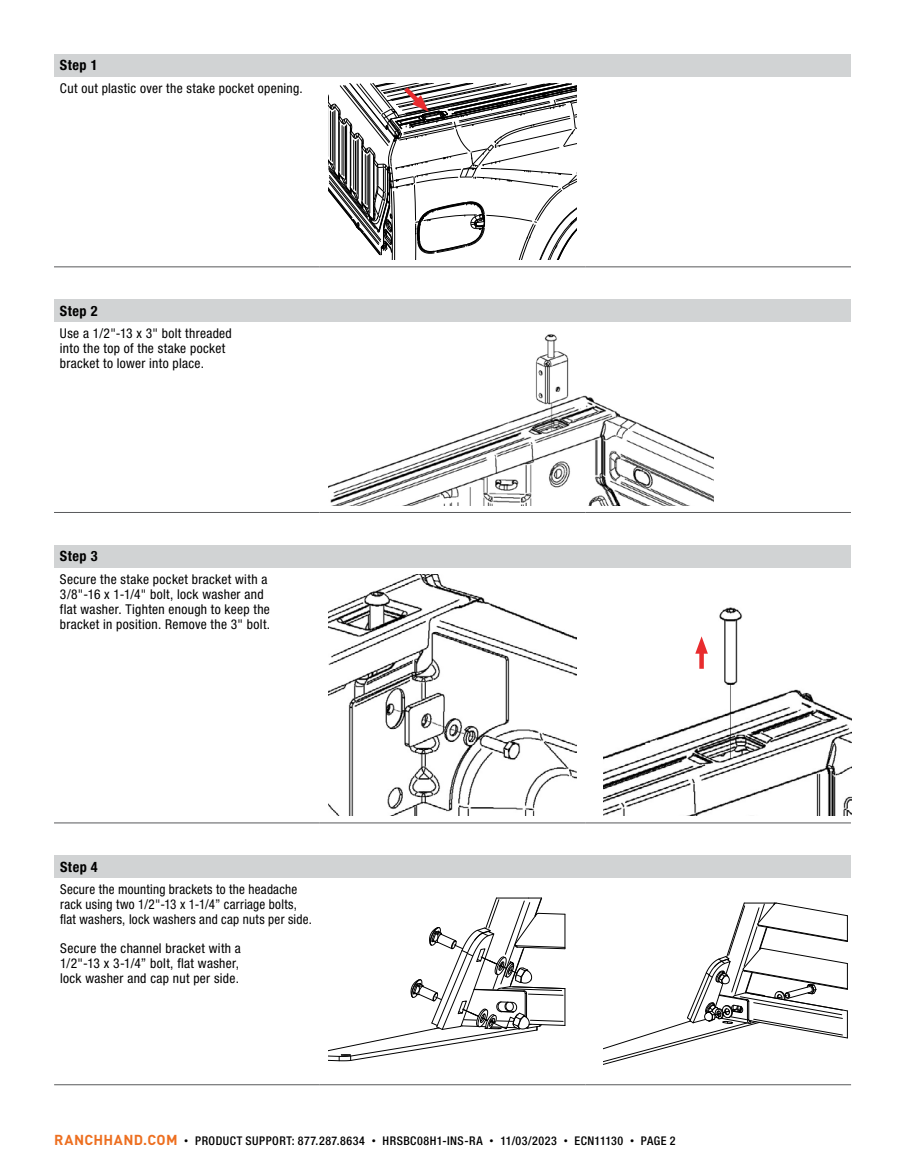
<style>
.page{position:relative;width:905px;height:1175px;background:#fff}
.page>*{position:absolute;margin:0;border:0;box-sizing:border-box;transform-origin:0 0}
.t1{font:700 condensed 14.25px "Helvetica Neue LT Std";letter-spacing:.035em;color:#000}
.t2{font:condensed 13.5px/15px "Helvetica Neue LT Std";letter-spacing:.025em;color:#000}
.t3{font:500 condensed 12px "Helvetica Neue LT Std";letter-spacing:.04em;color:#000}
.s1{font-family:"DINOT";font-weight:700;font-stretch:normal;font-size:14.25px;color:#ed6f20}
.s2{font-family:"DINOT";font-weight:400;font-stretch:normal;font-size:9px}
</style>
<div class="page">
<div style="left:54px;top:54px;width:796px;height:22px;background:#d1d3d4"></div>
<hr style="left:54px;top:266px;width:266px;height:1px;background:#58595b">
<hr style="left:320px;top:266px;width:265px;height:1px;background:#58595b">
<hr style="left:585px;top:266px;width:265px;height:1px;background:#58595b">
<div style="left:54px;top:545px;width:796px;height:22px;background:#d1d3d4"></div>
<hr style="left:54px;top:822px;width:266px;height:1px;background:#58595b">
<hr style="left:320px;top:822px;width:265px;height:1px;background:#58595b">
<hr style="left:585px;top:822px;width:265px;height:1px;background:#58595b">
<img style="left:329px;top:574px;width:247px;height:242px">
<img style="left:603px;top:607px;width:248px;height:209px">
<div style="left:54px;top:300px;width:796px;height:22px;background:#d1d3d4"></div>
<hr style="left:54px;top:512px;width:266px;height:1px;background:#58595b">
<hr style="left:320px;top:512px;width:265px;height:1px;background:#58595b">
<hr style="left:585px;top:512px;width:265px;height:1px;background:#58595b">
<img style="left:329px;top:334px;width:384px;height:171px">
<div style="left:54px;top:855px;width:797px;height:22px;background:#d1d3d4"></div>
<hr style="left:54px;top:1084px;width:266px;height:1px;background:#58595b">
<hr style="left:320px;top:1084px;width:265px;height:1px;background:#58595b">
<hr style="left:585px;top:1084px;width:266px;height:1px;background:#58595b">
<svg style="left:329px;top:897px;width:236px;height:164px"></svg>
<svg style="left:603px;top:902px;width:245px;height:163px"></svg>
<div style="left:679px;top:614px;width:38px;height:74px;background:#fff"></div>
<svg style="left:699px;top:653px;width:4px;height:15px"></svg>
<svg style="left:695px;top:636px;width:13px;height:17px"></svg>
<svg style="left:329px;top:83px;width:248px;height:177px"></svg>
<p class="t1" style="left:60px;top:56px;width:39px">Step 1</p>
<p class="t2" style="left:60px;top:80px;width:244px">Cut out plastic over the stake pocket opening.</p>
<p class="t1" style="left:60px;top:302px;width:39px">Step 2</p>
<p class="t2" style="left:60px;top:326px;width:173px">Use a 1/2"-13 x 3" bolt threaded into the top of the stake pocket bracket to lower into place.</p>
<p class="t1" style="left:60px;top:547px;width:39px">Step 3</p>
<p class="t2" style="left:60px;top:571px;width:212px">Secure the stake pocket bracket with a 3/8"-16 x 1-1/4" bolt, lock washer and flat washer. Tighten enough to keep the bracket in position. Remove the 3" bolt.</p>
<p class="t1" style="left:60px;top:858px;width:39px">Step 4</p>
<p class="t2" style="left:60px;top:882px;width:253px">Secure the mounting brackets to the headache rack using two 1/2"-13 x 1-1/4” carriage bolts, flat washers, lock washers and cap nuts per side.</p>
<p class="t2" style="left:60px;top:940px;width:182px">Secure the channel bracket with a<br>1/2"-13 x 3-1/4” bolt, flat washer, lock washer and cap nut per side.</p>
<p class="t3" style="left:54px;top:1133px;width:623px"><span class="s1">RANCHHAND.COM</span> <span class="s2">•</span> PRODUCT SUPPORT: 877.287.8634 <span class="s2">•</span> HRSBC08H1-INS-RA <span class="s2">•</span> 11/03/2023 <span class="s2">•</span> ECN11130 <span class="s2">•</span> PAGE 2</p>
</div>
